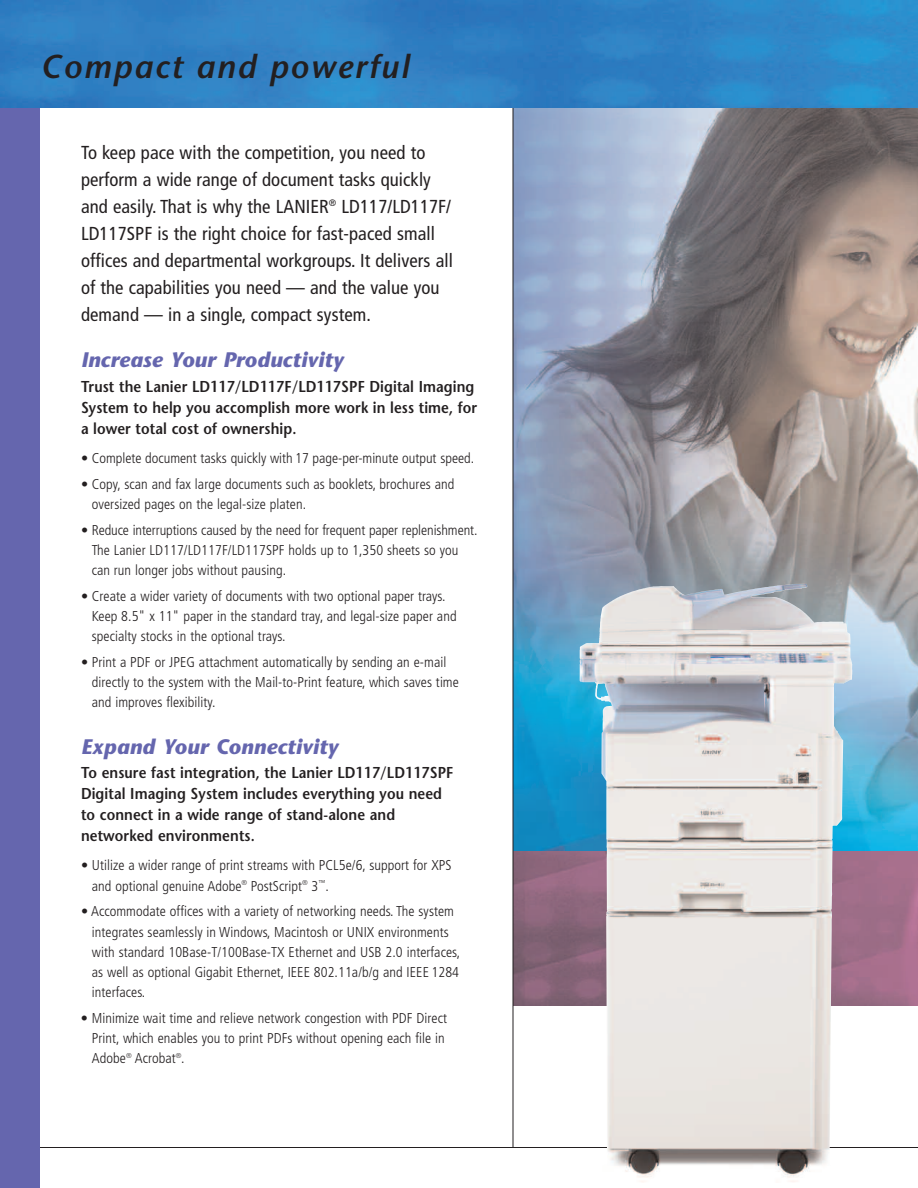
<style>
.page{position:relative;width:918px;height:1188px;background:#fff}
.page>*{position:absolute;margin:0;border:0;box-sizing:border-box;transform-origin:0 0}
.t1{font:italic 600 33px "Stone Sans";letter-spacing:.055em;color:#231f20}
.t2{font:italic 700 21px "Stone Sans";letter-spacing:.005em;color:#6566ae}
.t3{font:condensed 18.75px/27px "Frutiger";letter-spacing:.005em;color:#231f20}
.t4{font:600 15.75px/21px "Stone Sans";letter-spacing:.005em;color:#231f20;scale:.9 1}
.t5{font:300 condensed 14.25px/20.2px "Frutiger";letter-spacing:.005em;color:#231f20}
</style>
<div class="page">
<img style="left:514px;top:850px;width:404px;height:156px">
<svg style="left:514px;top:108px;width:404px;height:742px;background:#8996a3"></svg>
<hr style="left:513px;top:105px;width:1px;height:1043px;background:#231f20">
<hr style="left:34px;top:1147px;width:884px;height:1px;background:#231f20">
<div style="left:0;top:105px;width:40px;height:1083px;background:#6566ae"></div>
<img style="left:0;top:0;width:918px;height:108px">
<img style="left:594px;top:590px;width:258px;height:592px">
<h1 class="t1" style="left:40px;top:54px;width:370px">Compact and powerful</h1>
<p class="t3" style="left:81px;top:140px;width:373px">To keep pace with the competition, you need to perform a wide range of document tasks quickly and easily. That is why the LANIER<sup>®</sup> LD117/LD117F/ LD117SPF is the right choice for fast-paced small offices and departmental workgroups. It delivers all of the capabilities you need — and the value you demand — in a single, compact system.</p>
<h2 class="t2" style="left:81px;top:352px;width:264px">Increase Your Productivity</h2>
<p class="t4" style="left:81px;top:377px;width:442px">Trust the Lanier LD117/LD117F/LD117SPF Digital Imaging<br>System to help you accomplish more work in less time, for a lower total cost of ownership.</p>
<p class="t5" style="left:81px;top:449px;width:395px">• Complete document tasks quickly with 17 page-per-minute output speed.</p>
<p class="t5" style="left:92px;top:475px;width:364px;text-indent:-11px">• Copy, scan and fax large documents such as booklets, brochures and oversized pages on the legal-size platen.</p>
<p class="t5" style="left:92px;top:521px;width:387px;text-indent:-11px">• Reduce interruptions caused by the need for frequent paper replenishment.<br>The Lanier LD117/LD117F/LD117SPF holds up to 1,350 sheets so you can run longer jobs without pausing.</p>
<p class="t5" style="left:92px;top:587px;width:366px;text-indent:-11px">• Create a wider variety of documents with two optional paper trays.<br>Keep 8.5" x 11" paper in the standard tray, and legal-size paper and specialty stocks in the optional trays.</p>
<p class="t5" style="left:92px;top:653px;width:369px;text-indent:-11px">• Print a PDF or JPEG attachment automatically by sending an e-mail directly to the system with the Mail-to-Print feature, which saves time and improves flexibility.</p>
<h2 class="t2" style="left:81px;top:738px;width:259px">Expand Your Connectivity</h2>
<p class="t4" style="left:81px;top:764px;width:415px">To ensure fast integration, the Lanier LD117/LD117SPF Digital Imaging System includes everything you need to connect in a wide range of stand-alone and networked environments.</p>
<p class="t5" style="left:92px;top:856px;width:361px;text-indent:-11px">• Utilize a wider range of print streams with PCL5e/6, support for XPS and optional genuine Adobe<sup>®</sup> PostScript<sup>®</sup> 3<sup>™</sup>.</p>
<p class="t5" style="left:92px;top:902px;width:370px;text-indent:-11px">• Accommodate offices with a variety of networking needs. The system integrates seamlessly in Windows, Macintosh or UNIX environments with standard 10Base-T/100Base-TX Ethernet and USB 2.0 interfaces, as well as optional Gigabit Ethernet, IEEE 802.11a/b/g and IEEE 1284 interfaces.</p>
<p class="t5" style="left:92px;top:1009px;width:357px;text-indent:-11px">• Minimize wait time and relieve network congestion with PDF Direct<br>Print, which enables you to print PDFs without opening each file in<br>Adobe<sup>®</sup> Acrobat<sup>®</sup>.</p>
</div>
